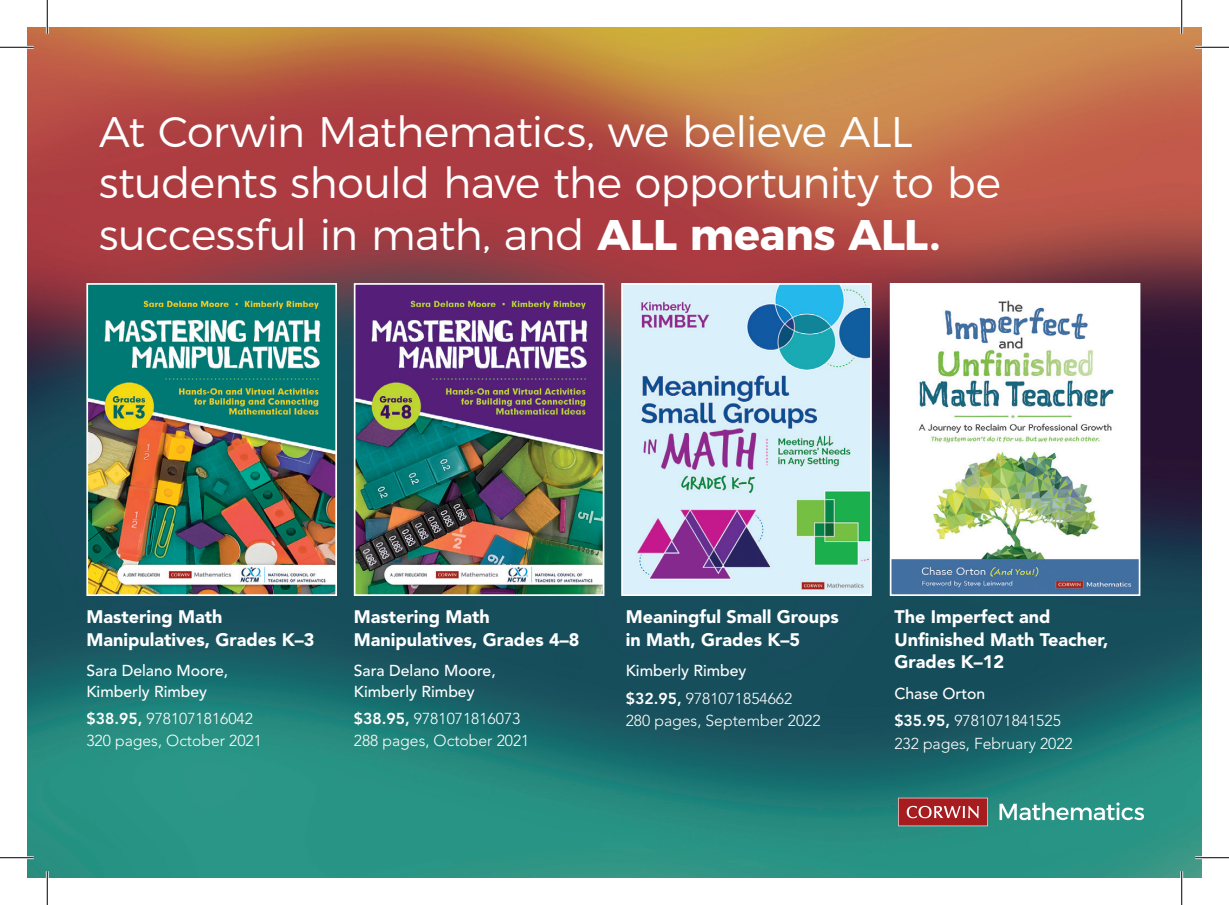
<style>
.page{position:relative;width:1229px;height:905px;background:#fff}
.page>*{position:absolute;margin:0;border:0;box-sizing:border-box;transform-origin:0 0}
.t1{font:300 42.75px/51.3px "Montserrat";letter-spacing:-.015em;color:#fff}
.t2{font:900 18px/22.5px "Avenir LT Std";color:#fff}
.t3{font:300 15.75px/22.5px "Avenir LT Std";color:#fff}
.t4{font:500 15.75px/20.2px "Avenir LT Std";color:#fff}
.s1{font-weight:700}
.s2{font-weight:800}
.s3{font-weight:300}
.s4{font-weight:500}
</style>
<div class="page">
<img style="left:27px;top:27px;width:1175px;height:851px">
<img style="left:89px;top:286px;width:245px;height:307px">
<div style="left:86px;top:283px;width:251px;height:313px;border:2px solid #fff"></div>
<img style="left:357px;top:286px;width:244px;height:307px">
<div style="left:354px;top:283px;width:250px;height:313px;border:2px solid #fff"></div>
<img style="left:624px;top:286px;width:244px;height:307px">
<div style="left:621px;top:283px;width:250px;height:313px;border:2px solid #fff"></div>
<img style="left:892px;top:286px;width:245px;height:307px">
<div style="left:889px;top:283px;width:251px;height:313px;border:2px solid #fff"></div>
<svg style="left:999px;top:802px;width:145px;height:18px"></svg>
<svg style="left:898px;top:797px;width:90px;height:29px;background:#b04345"></svg>
<hr style="left:0;top:46px;width:34px;height:3px;background:#fff">
<hr style="left:1195px;top:46px;width:33px;height:3px;background:#fff">
<hr style="left:0;top:856px;width:34px;height:3px;background:#fff">
<hr style="left:1195px;top:856px;width:33px;height:3px;background:#fff">
<hr style="left:46px;top:0;width:3px;height:34px;background:#fff">
<hr style="left:46px;top:871px;width:3px;height:33px;background:#fff">
<hr style="left:1180px;top:0;width:3px;height:34px;background:#fff">
<hr style="left:1180px;top:871px;width:3px;height:33px;background:#fff">
<hr style="left:0;top:47px;width:34px;height:1px;background:#000">
<hr style="left:1195px;top:47px;width:33px;height:1px;background:#000">
<hr style="left:0;top:857px;width:34px;height:1px;background:#000">
<hr style="left:1195px;top:857px;width:33px;height:1px;background:#000">
<hr style="left:47px;top:0;width:1px;height:34px;background:#000">
<hr style="left:47px;top:871px;width:1px;height:33px;background:#000">
<hr style="left:1181px;top:0;width:1px;height:34px;background:#000">
<hr style="left:1181px;top:871px;width:1px;height:33px;background:#000">
<h1 class="t1" style="left:99px;top:102px;width:903px">At Corwin Mathematics, we believe ALL students should have the opportunity to be successful in math, and <span class="s1">ALL means ALL.</span></h1>
<p class="t2" style="left:86px;top:605px;width:230px">Mastering Math<br>Manipulatives, Grades K–3</p>
<p class="t4" style="left:86px;top:661px;width:143px">Sara Delano Moore,<br>Kimberly Rimbey</p>
<p class="t3" style="left:86px;top:707px;width:177px"><span class="s2">$38.95,</span> 9781071816042<br>320 pages, October 2021</p>
<p class="t2" style="left:354px;top:605px;width:227px">Mastering Math<br>Manipulatives, Grades 4–8</p>
<p class="t4" style="left:354px;top:661px;width:143px">Sara Delano Moore,<br>Kimberly Rimbey</p>
<p class="t3" style="left:354px;top:707px;width:177px"><span class="s2">$38.95,</span> 9781071816073<br>288 pages, October 2021</p>
<p class="t2" style="left:626px;top:605px;width:215px">Meaningful Small Groups in Math, Grades K–5</p>
<p class="t4" style="left:626px;top:657px;width:168px;line-height:27.4px">Kimberly Rimbey <span class="s2">$32.95,</span> <span class="s3">9781071854662</span></p>
<p class="t3" style="left:626px;top:709px;width:196px">280 pages, September 2022</p>
<p class="t2" style="left:894px;top:605px;width:215px">The Imperfect and<br>Unfinished Math Teacher,<br>Grades K–12</p>
<p class="t3" style="left:894px;top:679px;width:168px;line-height:27.4px"><span class="s4">Chase Orton<br></span><span class="s2">$35.95,</span> 9781071841525</p>
<p class="t3" style="left:894px;top:732px;width:180px">232 pages, February 2022</p>
</div>
